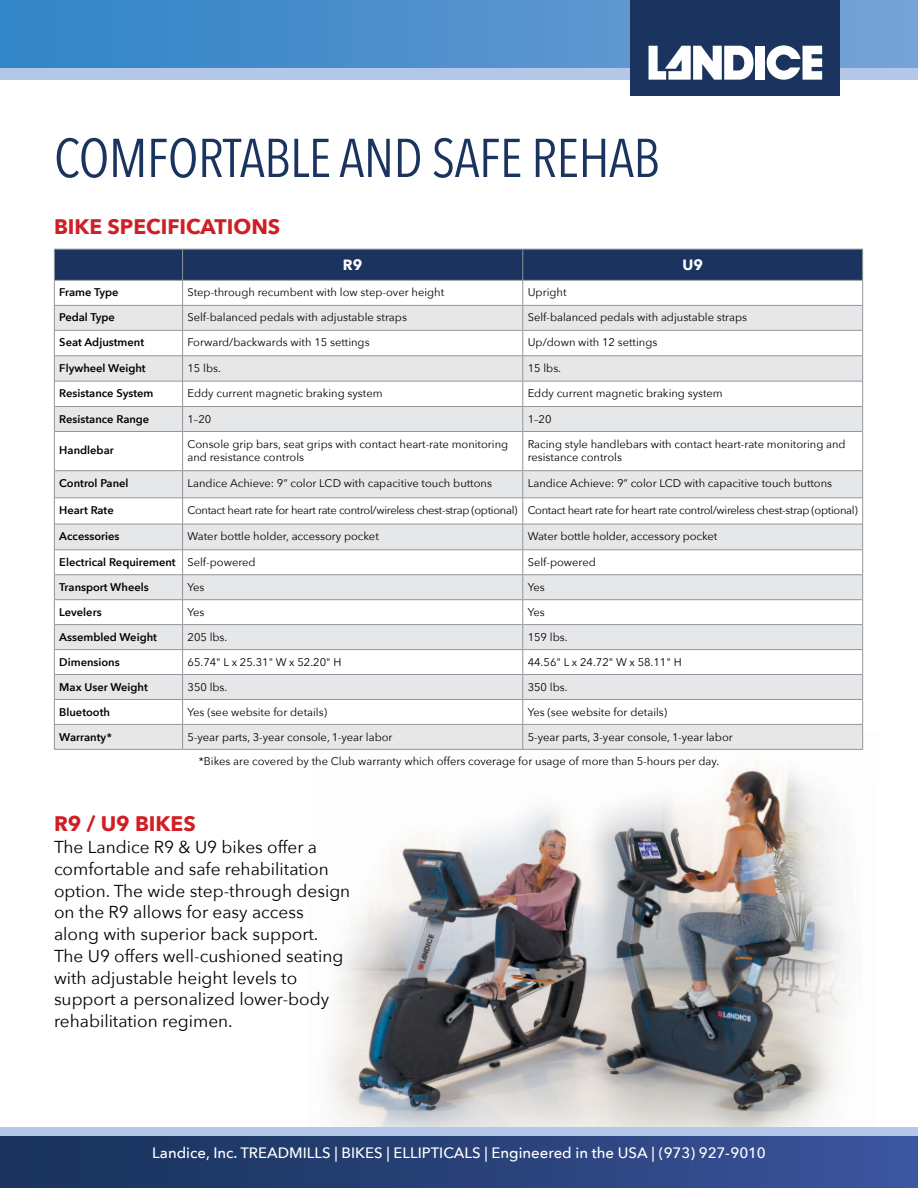
<style>
.page{position:relative;width:918px;height:1188px;background:#fff}
.page>*{position:absolute;margin:0;border:0;box-sizing:border-box;transform-origin:0 0}
.t1{font:54px "Avenir Next Condensed";letter-spacing:-.01em;color:#1a345f}
.t2{font:700 21px "Avenir Next";color:#cf1f25}
.t3{font:17.25px/21.8px "Avenir Next";color:#000}
.t4{font:500 15px "Avenir Next";color:#fff}
.t5{font:700 14.85px "Avenir Next";color:#fff}
.t6{font:11.1px/13.4px "Avenir Next";color:#000}
.t7{font:600 11.1px "Avenir Next";color:#000}
.t8{font:11.1px "Avenir Next";letter-spacing:-.03em;color:#000}
.s1{font-weight:400}
</style>
<div class="page">
<img style="left:328px;top:727px;width:536px;height:400px">
<div style="left:0;top:1127px;width:918px;height:61px;background:#b3c8e8"></div>
<div style="left:0;top:0;width:918px;height:80px;background:#b3c8e8"></div>
<svg style="left:0;top:0;width:918px;height:68px;background:#4c8fcc"></svg>
<div style="left:0;top:1136px;width:918px;height:52px;background:linear-gradient(to right,#173158,#3b539c)"></div>
<div style="left:631px;top:0;width:209px;height:96px;background:#1a345f"></div>
<div style="left:756px;top:46px;width:9px;height:34px;background:#fff"></div>
<svg style="left:767px;top:45px;width:55px;height:35px"></svg>
<svg style="left:649px;top:46px;width:105px;height:34px"></svg>
<svg style="left:55px;top:432px;width:807px;height:317px"></svg>
<hr style="left:55px;top:431px;width:127px;height:1px;background:#939598">
<hr style="left:55px;top:470px;width:127px;height:1px;background:#939598">
<hr style="left:55px;top:498px;width:127px;height:1px;background:#939598">
<hr style="left:55px;top:524px;width:127px;height:1px;background:#939598">
<hr style="left:55px;top:549px;width:127px;height:1px;background:#939598">
<hr style="left:55px;top:574px;width:127px;height:1px;background:#939598">
<hr style="left:55px;top:599px;width:127px;height:1px;background:#939598">
<hr style="left:55px;top:624px;width:127px;height:1px;background:#939598">
<hr style="left:55px;top:649px;width:127px;height:1px;background:#939598">
<hr style="left:55px;top:674px;width:127px;height:1px;background:#939598">
<hr style="left:55px;top:699px;width:127px;height:1px;background:#939598">
<hr style="left:183px;top:431px;width:339px;height:1px;background:#939598">
<hr style="left:523px;top:431px;width:339px;height:1px;background:#939598">
<hr style="left:183px;top:470px;width:339px;height:1px;background:#939598">
<hr style="left:523px;top:470px;width:339px;height:1px;background:#939598">
<hr style="left:183px;top:498px;width:339px;height:1px;background:#939598">
<hr style="left:523px;top:498px;width:339px;height:1px;background:#939598">
<hr style="left:183px;top:524px;width:339px;height:1px;background:#939598">
<hr style="left:523px;top:524px;width:339px;height:1px;background:#939598">
<hr style="left:183px;top:549px;width:339px;height:1px;background:#939598">
<hr style="left:523px;top:549px;width:339px;height:1px;background:#939598">
<hr style="left:183px;top:574px;width:339px;height:1px;background:#939598">
<hr style="left:523px;top:574px;width:339px;height:1px;background:#939598">
<hr style="left:183px;top:599px;width:339px;height:1px;background:#939598">
<hr style="left:523px;top:599px;width:339px;height:1px;background:#939598">
<hr style="left:183px;top:624px;width:339px;height:1px;background:#939598">
<hr style="left:523px;top:624px;width:339px;height:1px;background:#939598">
<hr style="left:183px;top:649px;width:339px;height:1px;background:#939598">
<hr style="left:523px;top:649px;width:339px;height:1px;background:#939598">
<hr style="left:183px;top:674px;width:339px;height:1px;background:#939598">
<hr style="left:523px;top:674px;width:339px;height:1px;background:#939598">
<hr style="left:183px;top:699px;width:339px;height:1px;background:#939598">
<hr style="left:523px;top:699px;width:339px;height:1px;background:#939598">
<svg style="left:54px;top:249px;width:809px;height:182px"></svg>
<hr style="left:54px;top:431px;width:1px;height:40px;background:#939598">
<hr style="left:182px;top:431px;width:1px;height:40px;background:#939598">
<hr style="left:522px;top:431px;width:1px;height:40px;background:#939598">
<hr style="left:862px;top:431px;width:1px;height:40px;background:#939598">
<hr style="left:54px;top:724px;width:129px;height:1px;background:#939598">
<svg style="left:54px;top:471px;width:1px;height:278px"></svg>
<hr style="left:183px;top:724px;width:340px;height:1px;background:#939598">
<svg style="left:182px;top:471px;width:1px;height:278px"></svg>
<hr style="left:523px;top:724px;width:340px;height:1px;background:#939598">
<svg style="left:522px;top:471px;width:1px;height:278px"></svg>
<svg style="left:862px;top:471px;width:1px;height:278px"></svg>
<hr style="left:54px;top:749px;width:129px;height:1px;background:#939598">
<hr style="left:183px;top:749px;width:340px;height:1px;background:#939598">
<hr style="left:523px;top:749px;width:340px;height:1px;background:#939598">
<h1 class="t1" style="left:54px;top:112px;width:607px">COMFORTABLE AND SAFE REHAB</h1>
<h2 class="t2" style="left:54px;top:208px;width:228px">BIKE SPECIFICATIONS</h2>
<h3 class="t5" style="left:343px;top:252px;width:21px">R9</h3>
<h3 class="t5" style="left:682px;top:252px;width:22px">U9</h3>
<p class="t7" style="left:59px;top:283px;width:61px">Frame Type</p>
<p class="t6" style="left:188px;top:285px;width:258px">Step-through recumbent with low step-over height</p>
<p class="t6" style="left:528px;top:285px;width:40px">Upright</p>
<p class="t7" style="left:59px;top:308px;width:57px">Pedal Type</p>
<p class="t6" style="left:188px;top:310px;width:221px">Self-balanced pedals with adjustable straps</p>
<p class="t6" style="left:528px;top:310px;width:221px">Self-balanced pedals with adjustable straps</p>
<p class="t7" style="left:59px;top:333px;width:86px">Seat Adjustment</p>
<p class="t6" style="left:188px;top:335px;width:184px">Forward/backwards with 15 settings</p>
<p class="t6" style="left:528px;top:335px;width:131px">Up/down with 12 settings</p>
<p class="t7" style="left:59px;top:358px;width:88px">Flywheel Weight</p>
<p class="t6" style="left:188px;top:361px;width:35px">15 lbs.</p>
<p class="t6" style="left:528px;top:361px;width:35px">15 lbs.</p>
<p class="t7" style="left:59px;top:384px;width:96px">Resistance System</p>
<p class="t6" style="left:188px;top:386px;width:197px">Eddy current magnetic braking system</p>
<p class="t6" style="left:528px;top:386px;width:197px">Eddy current magnetic braking system</p>
<p class="t7" style="left:59px;top:409px;width:92px">Resistance Range</p>
<p class="t6" style="left:188px;top:412px;width:25px">1–20</p>
<p class="t6" style="left:528px;top:412px;width:25px">1–20</p>
<p class="t7" style="left:59px;top:441px;width:56px">Handlebar</p>
<p class="t6" style="left:188px;top:437px;width:322px">Console grip bars, seat grips with contact heart-rate monitoring and resistance controls</p>
<p class="t6" style="left:528px;top:437px;width:320px">Racing style handlebars with contact heart-rate monitoring and resistance controls</p>
<p class="t7" style="left:59px;top:473px;width:71px">Control Panel</p>
<p class="t6" style="left:188px;top:476px;width:306px">Landice Achieve: 9” color LCD with capacitive touch buttons</p>
<p class="t6" style="left:528px;top:476px;width:306px">Landice Achieve: 9” color LCD with capacitive touch buttons</p>
<p class="t7" style="left:59px;top:501px;width:56px">Heart Rate</p>
<p class="t8" style="left:188px;top:501px;width:672px">Contact heart rate for heart rate control/wireless chest-strap (optional) Contact heart rate for heart rate control/wireless chest-strap (optional)</p>
<p class="t7" style="left:59px;top:527px;width:62px">Accessories</p>
<p class="t6" style="left:188px;top:529px;width:193px">Water bottle holder, accessory pocket</p>
<p class="t6" style="left:528px;top:529px;width:191px">Water bottle holder, accessory pocket</p>
<p class="t7" style="left:59px;top:552px;width:198px">Electrical Requirement <span class="s1">Self-powered</span></p>
<p class="t6" style="left:528px;top:555px;width:70px">Self-powered</p>
<p class="t7" style="left:59px;top:577px;width:91px">Transport Wheels</p>
<p class="t6" style="left:188px;top:580px;width:19px">Yes</p>
<p class="t6" style="left:528px;top:580px;width:19px">Yes</p>
<p class="t7" style="left:59px;top:602px;width:44px">Levelers</p>
<p class="t6" style="left:188px;top:605px;width:19px">Yes</p>
<p class="t6" style="left:528px;top:605px;width:19px">Yes</p>
<p class="t7" style="left:59px;top:627px;width:99px">Assembled Weight</p>
<p class="t6" style="left:188px;top:630px;width:41px">205 lbs.</p>
<p class="t6" style="left:528px;top:630px;width:41px">159 lbs.</p>
<p class="t7" style="left:59px;top:652px;width:62px">Dimensions</p>
<p class="t6" style="left:188px;top:655px;width:155px">65.74" L x 25.31" W x 52.20" H</p>
<p class="t6" style="left:528px;top:655px;width:155px">44.56" L x 24.72" W x 58.11" H</p>
<p class="t7" style="left:59px;top:677px;width:90px">Max User Weight</p>
<p class="t6" style="left:188px;top:680px;width:41px">350 lbs.</p>
<p class="t6" style="left:528px;top:680px;width:41px">350 lbs.</p>
<p class="t7" style="left:59px;top:702px;width:52px">Bluetooth</p>
<p class="t6" style="left:188px;top:705px;width:141px">Yes (see website for details)</p>
<p class="t6" style="left:528px;top:705px;width:141px">Yes (see website for details)</p>
<p class="t7" style="left:59px;top:727px;width:54px">Warranty*</p>
<p class="t6" style="left:188px;top:729px;width:207px">5-year parts, 3-year console, 1-year labor</p>
<p class="t6" style="left:528px;top:729px;width:207px">5-year parts, 3-year console, 1-year labor</p>
<p class="t6" style="left:199px;top:754px;width:522px">*Bikes are covered by the Club warranty which offers coverage for usage of more than 5-hours per day.</p>
<h2 class="t2" style="left:54px;top:806px;width:143px">R9 / U9 BIKES</h2>
<p class="t3" style="left:54px;top:836px;width:298px">The Landice R9 &amp; U9 bikes offer a comfortable and safe rehabilitation option. The wide step-through design on the R9 allows for easy access along with superior back support.<br>The U9 offers well-cushioned seating with adjustable height levels to support a personalized lower-body rehabilitation regimen.</p>
<h3 class="t4" style="left:152px;top:1140px;width:615px">Landice, Inc. TREADMILLS | BIKES | ELLIPTICALS | Engineered in the USA | (973) 927-9010</h3>
</div>
